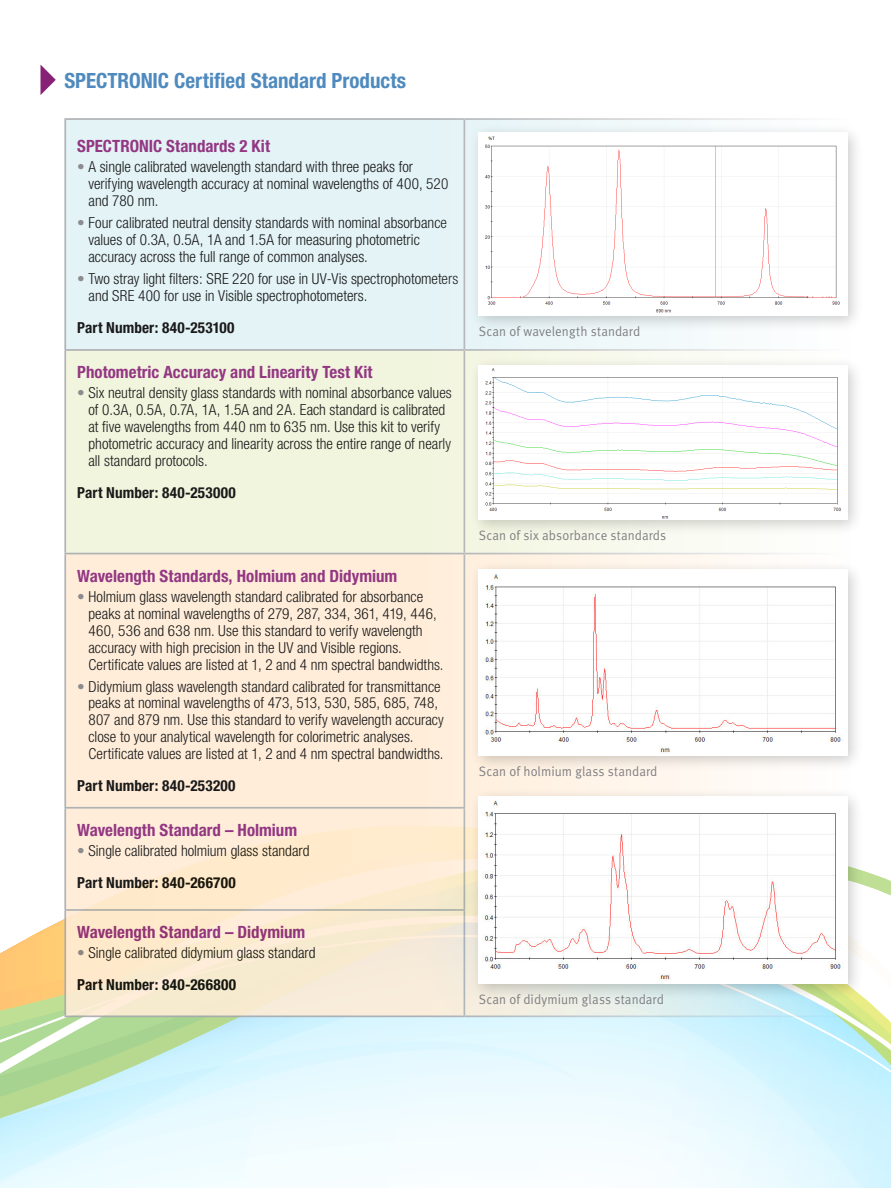
<style>
.page{position:relative;width:891px;height:1188px;background:#fff}
.page>*{position:absolute;margin:0;border:0;box-sizing:border-box;transform-origin:0 0}
.t1{font:700 condensed 21px "Helvetica Neue";color:#4f8abe}
.t2{font:700 condensed 16.95px "Helvetica Neue";color:#872175}
.t3{font:300 condensed 15.15px/17px "Helvetica Neue";color:#000}
.t4{font:700 condensed 15.15px "Helvetica Neue";letter-spacing:.005em;color:#000}
.t5{font:13.5px "Meta Normal LF";letter-spacing:.005em;color:#807f83;scale:.95 1}
.s1{color:#807f83}
.s2{font-weight:700}
</style>
<div class="page">
<svg style="left:37px;top:919px;width:854px;height:269px;fill:#f1fbff"></svg>
<svg style="left:4px;top:1153px;width:585px;height:35px;fill:#f5fdff"></svg>
<svg style="left:4px;top:933px;width:887px;height:220px"></svg>
<div style="left:66px;top:120px;width:628px;height:229px;background:#e4f3f6"></div>
<div style="left:66px;top:351px;width:691px;height:202px;background:#f2f5de"></div>
<svg style="left:66px;top:554px;width:797px;height:462px;background:#fcecd8"></svg>
<hr style="left:64px;top:118px;width:400px;height:2px;background:#a7a9ac">
<hr style="left:64px;top:120px;width:2px;height:229px;background:#a7a9ac">
<hr style="left:464px;top:118px;width:400px;height:2px;background:#a7a9ac">
<hr style="left:464px;top:120px;width:1px;height:229px;background:#a7a9ac">
<hr style="left:863px;top:120px;width:1px;height:229px;background:#a7a9ac">
<hr style="left:64px;top:349px;width:400px;height:2px;background:#a7a9ac">
<hr style="left:64px;top:351px;width:2px;height:202px;background:#a7a9ac">
<hr style="left:464px;top:349px;width:400px;height:2px;background:#a7a9ac">
<hr style="left:464px;top:351px;width:1px;height:202px;background:#a7a9ac">
<hr style="left:863px;top:351px;width:1px;height:202px;background:#a7a9ac">
<hr style="left:64px;top:553px;width:400px;height:1px;background:#a7a9ac">
<hr style="left:64px;top:554px;width:2px;height:253px;background:#a7a9ac">
<hr style="left:464px;top:553px;width:400px;height:1px;background:#a7a9ac">
<hr style="left:464px;top:554px;width:1px;height:253px;background:#a7a9ac">
<hr style="left:863px;top:554px;width:1px;height:254px;background:#a7a9ac">
<hr style="left:863px;top:910px;width:1px;height:106px;background:#a7a9ac">
<hr style="left:464px;top:1016px;width:400px;height:1px;background:#a7a9ac">
<hr style="left:64px;top:807px;width:401px;height:2px;background:#a7a9ac">
<hr style="left:64px;top:809px;width:2px;height:100px;background:#a7a9ac">
<hr style="left:464px;top:809px;width:1px;height:100px;background:#a7a9ac">
<hr style="left:64px;top:909px;width:401px;height:2px;background:#a7a9ac">
<hr style="left:64px;top:911px;width:2px;height:105px;background:#a7a9ac">
<hr style="left:464px;top:911px;width:1px;height:105px;background:#a7a9ac">
<hr style="left:64px;top:1016px;width:400px;height:1px;background:#a7a9ac">
<div style="left:469px;top:356px;width:395px;height:180px;background:#000;opacity:.2"></div>
<img style="left:479px;top:365px;width:368px;height:155px">
<div style="left:469px;top:788px;width:395px;height:212px;background:#000;opacity:.2"></div>
<img style="left:479px;top:797px;width:368px;height:186px">
<div style="left:469px;top:124px;width:395px;height:209px;background:#000;opacity:.2"></div>
<img style="left:479px;top:133px;width:368px;height:183px">
<div style="left:469px;top:560px;width:395px;height:212px;background:#000;opacity:.2"></div>
<img style="left:479px;top:570px;width:368px;height:186px">
<svg style="left:40px;top:65px;width:16px;height:30px"></svg>
<img style="left:0;top:951px;width:4px;height:237px">
<h1 class="t1" style="left:64px;top:68px;width:343px">SPECTRONIC Certified Standard Products</h1>
<p class="t2" style="left:77px;top:136px;width:194px">SPECTRONIC Standards 2 Kit</p>
<p class="t3" style="left:89px;top:158px;width:361px;text-indent:-11px"><span class="s1">•</span> A single calibrated wavelength standard with three peaks for verifying wavelength accuracy at nominal wavelengths of 400, 520 and 780 nm.</p>
<p class="t3" style="left:89px;top:214px;width:360px;text-indent:-11px"><span class="s1">•</span> Four calibrated neutral density standards with nominal absorbance values of 0.3A, 0.5A, 1A and 1.5A for measuring photometric accuracy across the full range of common analyses.</p>
<p class="t3" style="left:89px;top:270px;width:371px;text-indent:-11px"><span class="s1">•</span> Two stray light filters: SRE 220 for use in UV-Vis spectrophotometers and SRE 400 for use in Visible spectrophotometers.</p>
<p class="t4" style="left:77px;top:318px;width:159px">Part Number: 840-253100</p>
<p class="t2" style="left:77px;top:362px;width:297px">Photometric Accuracy and Linearity Test Kit</p>
<p class="t3" style="left:89px;top:384px;width:365px;text-indent:-11px"><span class="s1">•</span> Six neutral density glass standards with nominal absorbance values of 0.3A, 0.5A, 0.7A, 1A, 1.5A and 2A. Each standard is calibrated at five wavelengths from 440 nm to 635 nm. Use this kit to verify photometric accuracy and linearity across the entire range of nearly all standard protocols.</p>
<p class="t4" style="left:77px;top:484px;width:160px">Part Number: 840-253000</p>
<p class="t2" style="left:77px;top:565px;width:322px">Wavelength Standards, Holmium and Didymium</p>
<p class="t3" style="left:89px;top:588px;width:357px;text-indent:-11px"><span class="s1">•</span> Holmium glass wavelength standard calibrated for absorbance peaks at nominal wavelengths of 279, 287, 334, 361, 419, 446, 460, 536 and 638 nm. Use this standard to verify wavelength accuracy with high precision in the UV and Visible regions.<br>Certificate values are listed at 1, 2 and 4 nm spectral bandwidths.</p>
<p class="t3" style="left:89px;top:678px;width:357px;text-indent:-11px"><span class="s1">•</span> Didymium glass wavelength standard calibrated for transmittance peaks at nominal wavelengths of 473, 513, 530, 585, 685, 748, 807 and 879 nm. Use this standard to verify wavelength accuracy close to your analytical wavelength for colorimetric analyses.<br>Certificate values are listed at 1, 2 and 4 nm spectral bandwidths.</p>
<p class="t4" style="left:77px;top:777px;width:160px">Part Number: 840-253200</p>
<p class="t2" style="left:77px;top:820px;width:221px">Wavelength Standard – Holmium</p>
<p class="t3" style="left:77px;top:835px;width:234px;line-height:32.1px"><span class="s1">•</span> Single calibrated holmium glass standard<br><span class="s2">Part Number: 840-266700</span></p>
<p class="t2" style="left:77px;top:922px;width:230px">Wavelength Standard – Didymium</p>
<p class="t3" style="left:77px;top:937px;width:240px;line-height:32.1px"><span class="s1">•</span> Single calibrated didymium glass standard<br><span class="s2">Part Number: 840-266800</span></p>
<p class="t5" style="left:479px;top:324px;width:172px">Scan of wavelength standard</p>
<p class="t5" style="left:479px;top:528px;width:199px">Scan of six absorbance standards</p>
<p class="t5" style="left:479px;top:763px;width:190px">Scan of holmium glass standard</p>
<p class="t5" style="left:479px;top:991px;width:196px">Scan of didymium glass standard</p>
</div>
